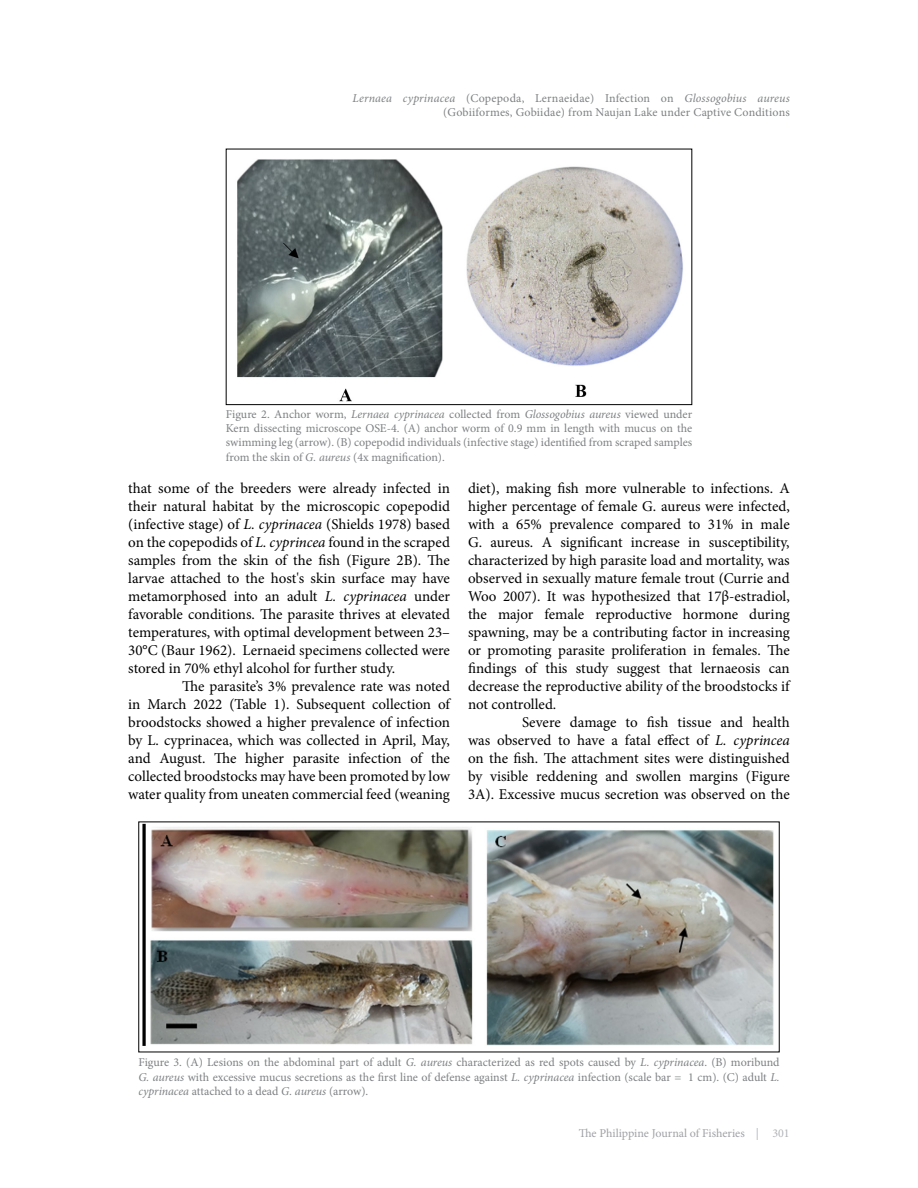
<style>
.page{position:relative;width:918px;height:1188px;background:#fff}
.page>*{position:absolute;margin:0;border:0;box-sizing:border-box;transform-origin:0 0}
.t1{font:15px/18px "Minion Pro";color:#000;text-align:justify}
.t2{font:12px/14.4px "Minion Pro";letter-spacing:.005em;color:#7e8083;text-align:justify}
.t3{font:12px "Minion Pro";color:#a0a1a5}
.s1{font-style:italic}
.s2{color:#b2b3b7}
</style>
<div class="page">
<img style="left:237px;top:159px;width:446px;height:243px">
<div style="left:226px;top:149px;width:466px;height:256px;border:1px solid #000"></div>
<img style="left:142px;top:824px;width:632px;height:222px">
<p class="t2" style="left:352px;top:91px;width:439px;text-align:right"><span class="s1">Lernaea cyprinacea</span> (Copepoda, Lernaeidae) Infection on <span class="s1">Glossogobius aureus </span>(Gobiiformes, Gobiidae) from Naujan Lake under Captive Conditions</p>
<p class="t2" style="left:226px;top:407px;width:468px">Figure 2. Anchor worm, <span class="s1">Lernaea cyprinacea</span> collected from <span class="s1">Glossogobius aureus</span> viewed under Kern dissecting microscope OSE-4. (A) anchor worm of 0.9 mm in length with mucus on the swimming leg (arrow). (B) copepodid individuals (infective stage) identified from scraped samples from the skin of <span class="s1">G. aureus</span> (4x magnification).</p>
<p class="t1" style="left:468px;top:479px;width:323px">diet), making fish more vulnerable to infections. A higher percentage of female G. aureus were infected, with a 65% prevalence compared to 31% in male G. aureus. A significant increase in susceptibility, characterized by high parasite load and mortality, was observed in sexually mature female trout (Currie and Woo 2007). It was hypothesized that 17β-estradiol, the major female reproductive hormone during spawning, may be a contributing factor in increasing or promoting parasite proliferation in females. The findings of this study suggest that lernaeosis can decrease the reproductive ability of the broodstocks if not controlled.</p>
<p class="t1" style="left:468px;top:713px;width:323px;text-indent:54px">Severe damage to fish tissue and health was observed to have a fatal effect of <span class="s1">L. cyprincea </span>on the fish. The attachment sites were distinguished by visible reddening and swollen margins (Figure 3A). Excessive mucus secretion was observed on the</p>
<p class="t1" style="left:128px;top:479px;width:323px">that some of the breeders were already infected in their natural habitat by the microscopic copepodid (infective stage) of <span class="s1">L. cyprinacea</span> (Shields 1978) based on the copepodids of <span class="s1">L. cyprincea</span> found in the scraped samples from the skin of the fish (Figure 2B). The larvae attached to the host's skin surface may have metamorphosed into an adult <span class="s1">L. cyprinacea</span> under favorable conditions. The parasite thrives at elevated temperatures, with optimal development between 23– 30°C (Baur 1962). Lernaeid specimens collected were stored in 70% ethyl alcohol for further study.</p>
<p class="t1" style="left:128px;top:677px;width:323px;text-indent:54px">The parasite’s 3% prevalence rate was noted in March 2022 (Table 1). Subsequent collection of broodstocks showed a higher prevalence of infection by L. cyprinacea, which was collected in April, May, and August. The higher parasite infection of the collected broodstocks may have been promoted by low water quality from uneaten commercial feed (weaning</p>
<p class="t2" style="left:138px;top:1055px;width:643px">Figure 3. (A) Lesions on the abdominal part of adult <span class="s1">G. aureus</span> characterized as red spots caused by <span class="s1">L. cyprinacea</span>. (B) moribund <span class="s1">G. aureus</span> with excessive mucus secretions as the first line of defense against <span class="s1">L. cyprinacea</span> infection (scale bar = 1 cm). (C) adult <span class="s1">L. cyprinacea</span> attached to a dead <span class="s1">G. aureus</span> (arrow).</p>
<p class="t3" style="left:579px;top:1125px;width:212px">The Philippine Journal of Fisheries <span class="s2">| 301</span></p>
</div>
